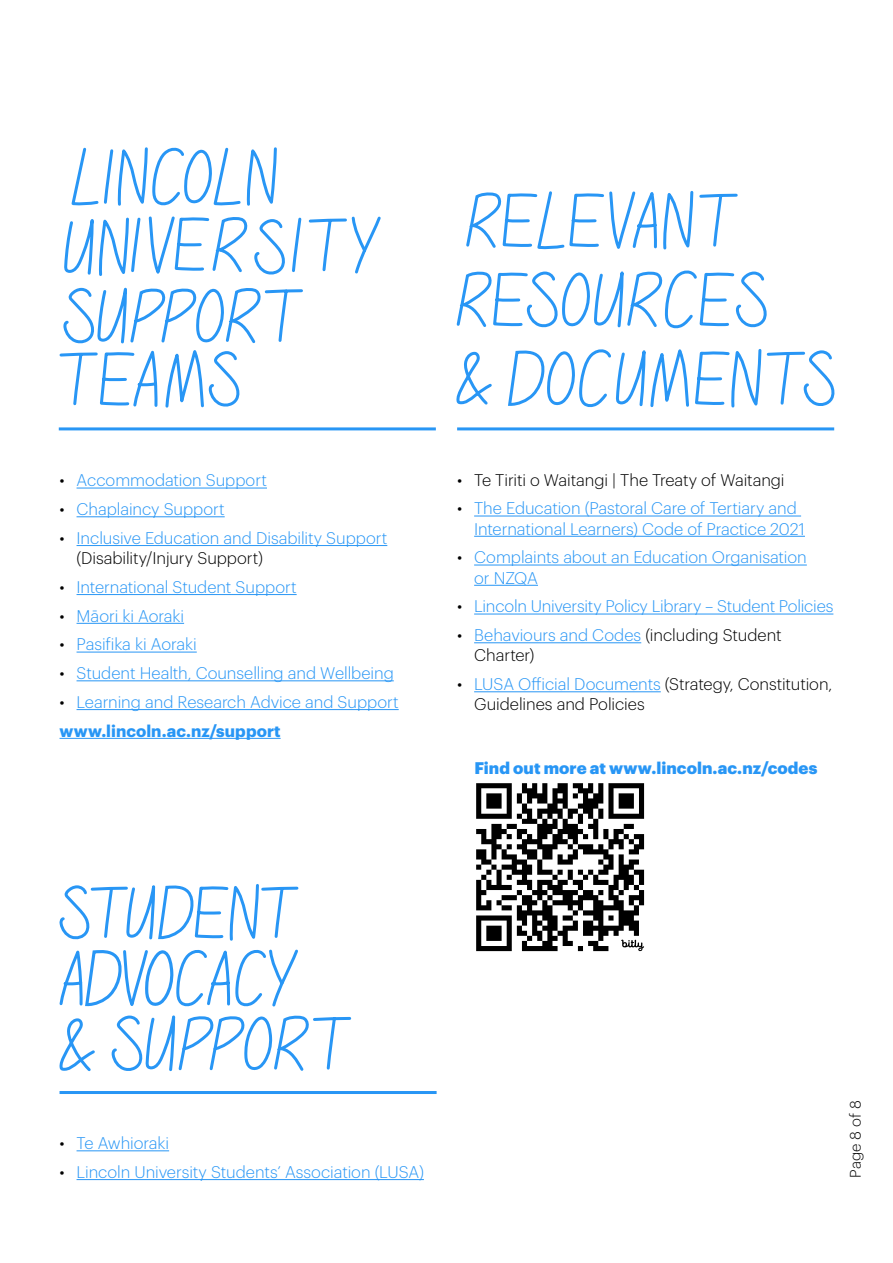
<style>
.page{position:relative;width:893px;height:1263px;background:#fff}
.page>*{position:absolute;margin:0;border:0;box-sizing:border-box;transform-origin:0 0}
.t1{font:300 16.5px/20.2px "Graphik";letter-spacing:-.005em;color:#2896f5}
.t2{font:300 16.5px/20.2px "Graphik";letter-spacing:-.005em;color:#000}
.t3{font:900 16.5px "Graphik";letter-spacing:.005em;color:#2896f5}
.t4{font:300 15px "Graphik";letter-spacing:.01em;color:#000}
.s1{color:#000}
.s2{font-weight:700}
.s3{color:#2896f5}
</style>
<div class="page">
<hr style="left:77px;top:488px;width:190px;height:1px;background:#2896f5">
<hr style="left:77px;top:516px;width:148px;height:1px;background:#2896f5">
<hr style="left:77px;top:545px;width:310px;height:1px;background:#2896f5">
<hr style="left:77px;top:594px;width:220px;height:1px;background:#2896f5">
<hr style="left:77px;top:623px;width:107px;height:1px;background:#2896f5">
<hr style="left:77px;top:652px;width:120px;height:1px;background:#2896f5">
<hr style="left:77px;top:680px;width:317px;height:1px;background:#2896f5">
<hr style="left:77px;top:709px;width:322px;height:1px;background:#2896f5">
<hr style="left:60px;top:738px;width:221px;height:1px;background:#2896f5">
<hr style="left:474px;top:516px;width:327px;height:1px;background:#2896f5">
<hr style="left:474px;top:536px;width:331px;height:1px;background:#2896f5">
<hr style="left:474px;top:565px;width:333px;height:1px;background:#2896f5">
<hr style="left:474px;top:585px;width:64px;height:1px;background:#2896f5">
<hr style="left:474px;top:614px;width:359px;height:1px;background:#2896f5">
<hr style="left:474px;top:642px;width:167px;height:1px;background:#2896f5">
<hr style="left:474px;top:691px;width:187px;height:1px;background:#2896f5">
<hr style="left:77px;top:1179px;width:347px;height:1px;background:#2896f5">
<svg style="left:59px;top:350px;width:181px;height:58px"></svg>
<svg style="left:63px;top:147px;width:318px;height:197px"></svg>
<hr style="left:59px;top:427px;width:377px;height:3px;background:#2896f5">
<hr style="left:60px;top:1091px;width:377px;height:3px;background:#2896f5">
<svg style="left:501px;top:515px;width:306px;height:178px"></svg>
<svg style="left:456px;top:190px;width:379px;height:241px"></svg>
<svg style="left:595px;top:234px;width:70px;height:174px"></svg>
<svg style="left:59px;top:884px;width:294px;height:297px"></svg>
<svg style="left:476px;top:783px;width:168px;height:168px"></svg>
<p class="t1" style="left:60px;top:469px;width:209px"><span class="s1">•</span> Accommodation Support</p>
<p class="t1" style="left:60px;top:498px;width:167px"><span class="s1">•</span> Chaplaincy Support</p>
<p class="t1" style="left:77px;top:526px;width:312px;text-indent:-17px"><span class="s1">•</span> Inclusive Education and Disability Support <span class="s1">(Disability/Injury Support)</span></p>
<p class="t1" style="left:60px;top:575px;width:239px"><span class="s1">•</span> International Student Support</p>
<p class="t1" style="left:60px;top:604px;width:126px"><span class="s1">•</span> Māori ki Aoraki</p>
<p class="t1" style="left:60px;top:633px;width:139px"><span class="s1">•</span> Pasifika ki Aoraki</p>
<p class="t1" style="left:60px;top:662px;width:336px"><span class="s1">•</span> Student Health, Counselling and Wellbeing</p>
<p class="t1" style="left:60px;top:686px;width:341px;line-height:28.8px"><span class="s1">•</span> Learning and Research Advice and Support <span class="s2">www.lincoln.ac.nz/support</span></p>
<p class="t2" style="left:457px;top:468px;width:329px">• Te Tiriti o Waitangi | The Treaty of Waitangi</p>
<p class="t1" style="left:474px;top:497px;width:332px;text-indent:-17px"><span class="s1">•</span> The Education (Pastoral Care of Tertiary and<br>International Learners) Code of Practice 2021</p>
<p class="t1" style="left:474px;top:546px;width:334px;text-indent:-17px"><span class="s1">•</span> Complaints about an Education Organisation or NZQA</p>
<p class="t1" style="left:457px;top:595px;width:378px"><span class="s1">•</span> Lincoln University Policy Library – Student Policies</p>
<p class="t2" style="left:474px;top:624px;width:309px;text-indent:-17px">• <span class="s3">Behaviours and Codes</span> (including Student<br>Charter)</p>
<p class="t2" style="left:474px;top:673px;width:360px;text-indent:-17px">• <span class="s3">LUSA Official Documents</span> (Strategy, Constitution,<br>Guidelines and Policies</p>
<p class="t3" style="left:474px;top:755px;width:345px">Find out more at www.lincoln.ac.nz/codes</p>
<p class="t1" style="left:60px;top:1132px;width:111px"><span class="s1">•</span> Te Awhioraki</p>
<p class="t1" style="left:60px;top:1160px;width:366px"><span class="s1">•</span> Lincoln University Students’ Association (LUSA)</p>
<p class="t4" style="left:844px;top:1178px;width:79px;rotate:-90deg">Page 8 of 8</p>
</div>
